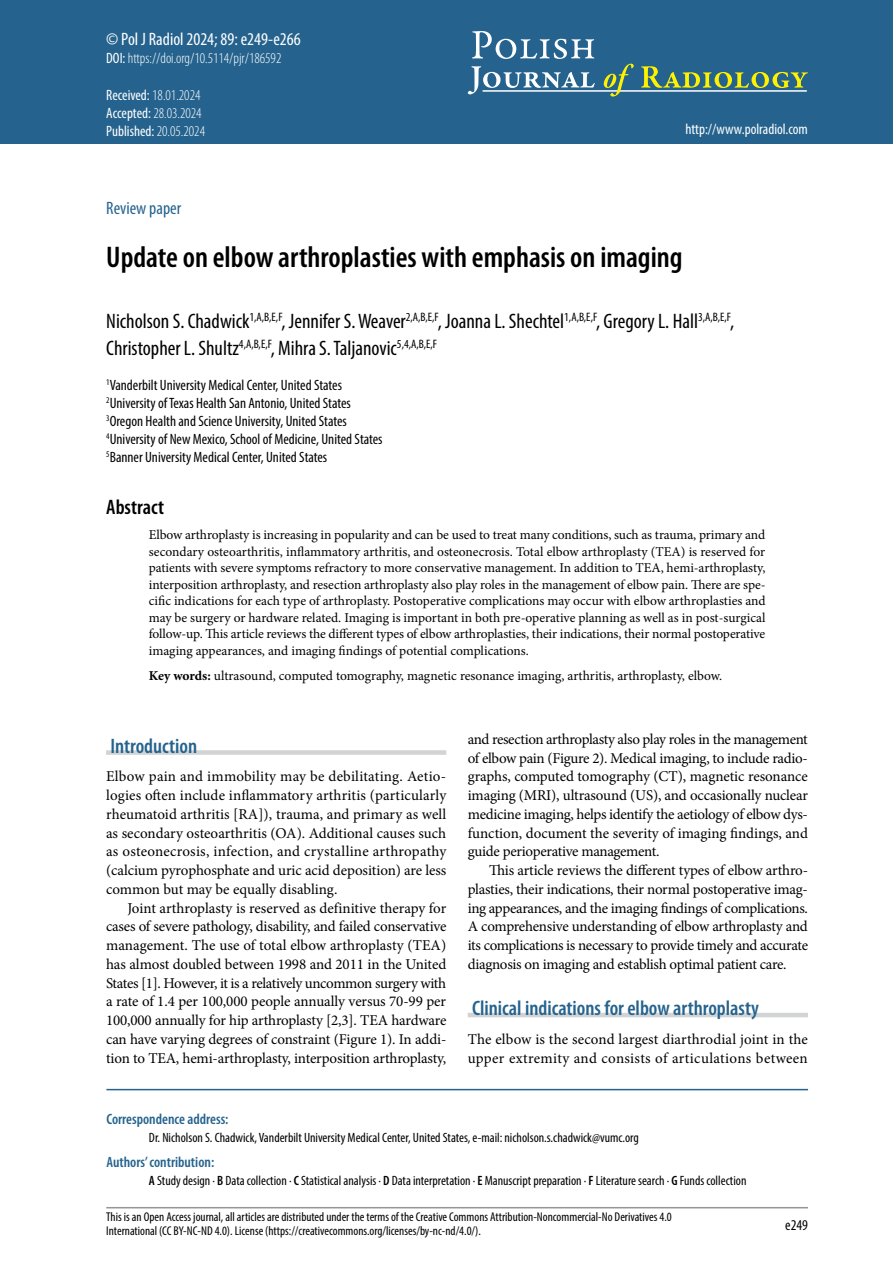
<style>
.page{position:relative;width:893px;height:1263px;background:#fff}
.page>*{position:absolute;margin:0;border:0;box-sizing:border-box;transform-origin:0 0}
.t1{font:600 condensed 30px "Myriad Pro";color:#000}
.t2{font:condensed 21px/27px "Myriad Pro";color:#000}
.t3{font:600 condensed 21px "Myriad Pro";color:#25638e}
.t4{font:600 condensed 21px "Myriad Pro";color:#000}
.t5{font:condensed 18px "Myriad Pro";color:#fff}
.t6{font:condensed 18px "Myriad Pro";color:#25638e}
.t7{font:15px/18.8px "Minion Pro";color:#000;text-align:justify}
.t8{font:condensed 15px/18px "Myriad Pro";color:#000}
.t9{font:300 condensed 15px/18px "Myriad Pro";color:#fff}
.t10{font:600 condensed 15px "Myriad Pro";color:#25638e}
.t11{font:condensed 15px "Myriad Pro";color:#fff}
.t12{font:13.5px/16.5px "Minion Pro";letter-spacing:-.005em;color:#000;text-align:justify}
.t13{font:condensed 13.5px "Myriad Pro";color:#000}
.t14{font:condensed 12.75px/14.2px "Myriad Pro";color:#000}
.s1{font-weight:400}
.s2{font-weight:700}
.s3{font-weight:600}
</style>
<div class="page">
<hr style="left:106px;top:1207px;width:702px;height:1px;background:#939598">
<div style="left:0;top:0;width:893px;height:144px;background:#25638e"></div>
<svg style="left:472px;top:31px;width:122px;height:28px"></svg>
<svg style="left:468px;top:66px;width:127px;height:28px"></svg>
<hr style="left:483px;top:90px;width:324px;height:2px;background:#fff">
<svg style="left:604px;top:64px;width:30px;height:33px"></svg>
<svg style="left:641px;top:66px;width:167px;height:22px"></svg>
<hr style="left:106px;top:1089px;width:702px;height:1px;background:#25638e">
<div style="left:106px;top:750px;width:340px;height:5px;background:#d1d3d4"></div>
<hr style="left:468px;top:1013px;width:340px;height:4px;background:#d1d3d4">
<p class="t5" style="left:106px;top:28px;width:196px">© Pol J Radiol 2024; 89: e249-e266</p>
<p class="t9" style="left:106px;top:48px;width:177px"><span class="s1">DOI:</span> https://doi.org/10.5114/pjr/186592</p>
<p class="t9" style="left:106px;top:86px;width:100px"><span class="s1">Received:</span> 18.01.2024<br><span class="s1">Accepted:</span> 28.03.2024<br><span class="s1">Published:</span> 20.05.2024</p>
<p class="t11" style="left:685px;top:120px;width:124px">http://www.polradiol.com</p>
<p class="t6" style="left:106px;top:197px;width:76px">Review paper</p>
<h1 class="t1" style="left:106px;top:238px;width:578px">Update on elbow arthroplasties with emphasis on imaging</h1>
<h2 class="t2" style="left:106px;top:307px;width:629px">Nicholson S. Chadwick<sup>1,A,B,E,F</sup>, Jennifer S. Weaver<sup>2,A,B,E,F</sup>, Joanna L. Shechtel<sup>1,A,B,E,F</sup>, Gregory L. Hall<sup>3,A,B,E,F</sup>,<br>Christopher L. Shultz<sup>4,A,B,E,F</sup>, Mihra S. Taljanovic<sup>5,4,A,B,E,F</sup></h2>
<p class="t8" style="left:106px;top:375px;width:278px"><sup>1</sup>Vanderbilt University Medical Center, United States <sup>2</sup>University of Texas Health San Antonio, United States <sup>3</sup>Oregon Health and Science University, United States <sup>4</sup>University of New Mexico, School of Medicine, United States <sup>5</sup>Banner University Medical Center, United States</p>
<h2 class="t4" style="left:106px;top:494px;width:59px">Abstract</h2>
<p class="t12" style="left:149px;top:527px;width:618px">Elbow arthroplasty is increasing in popularity and can be used to treat many conditions, such as trauma, primary and secondary osteoarthritis, inflammatory arthritis, and osteonecrosis. Total elbow arthroplasty (TEA) is reserved for patients with severe symptoms refractory to more conservative management. In addition to TEA, hemi-arthroplasty, interposition arthroplasty, and resection arthroplasty also play roles in the management of elbow pain. There are spe&shy;cific indications for each type of arthroplasty. Postoperative complications may occur with elbow arthroplasties and may be surgery or hardware related. Imaging is important in both pre-operative planning as well as in post-surgical follow-up. This article reviews the different types of elbow arthroplasties, their indications, their normal postoperative imaging appearances, and imaging findings of potential complications.</p>
<p class="t12" style="left:149px;top:667px;width:575px"><span class="s2">Key words:</span> ultrasound, computed tomography, magnetic resonance imaging, arthritis, arthroplasty, elbow.</p>
<h2 class="t3" style="left:110px;top:733px;width:88px">Introduction</h2>
<p class="t7" style="left:106px;top:767px;width:342px;text-align:left">Elbow pain and immobility may be debilitating. Aetio&shy;logies often include inflammatory arthritis (particularly rheumatoid arthritis [RA]), trauma, and primary as well as secondary osteoarthritis (OA). Additional causes such as osteonecrosis, infection, and crystalline arthropathy (calcium pyrophosphate and uric acid deposition) are less common but may be equally disabling.</p>
<p class="t7" style="left:106px;top:898px;width:342px;text-indent:21px">Joint arthroplasty is reserved as definitive therapy for cases of severe pathology, disability, and failed conservative management. The use of total elbow arthroplasty (TEA) has almost doubled between 1998 and 2011 in the United States [1]. However, it is a relatively uncommon surgery with a rate of 1.4 per 100,000 people annually versus 70-99 per 100,000 annually for hip arthroplasty [2,3]. TEA hardware can have varying degrees of constraint (Figure 1). In addi&shy;tion to TEA, hemi-arthroplasty, interposition arthroplasty,</p>
<p class="t7" style="left:468px;top:730px;width:342px">and resection arthroplasty also play roles in the management of elbow pain (Figure 2). Medical imaging, to include radio&shy;graphs, computed tomography (CT), magnetic resonance imaging (MRI), ultrasound (US), and occasionally nuclear medicine imaging, helps identify the aetiology of elbow dys&shy;function, document the severity of imaging findings, and guide perioperative management.</p>
<p class="t7" style="left:468px;top:861px;width:342px;text-indent:21px">This article reviews the different types of elbow arthro&shy;plasties, their indications, their normal postoperative imag&shy;ing appearances, and the imaging findings of complications.<br>A comprehensive understanding of elbow arthroplasty and its complications is necessary to provide timely and accurate diagnosis on imaging and establish optimal patient care.</p>
<h2 class="t3" style="left:472px;top:995px;width:288px">Clinical indications for elbow arthroplasty</h2>
<p class="t7" style="left:468px;top:1030px;width:342px">The elbow is the second largest diarthrodial joint in the upper extremity and consists of articulations between</p>
<p class="t10" style="left:106px;top:1110px;width:124px">Correspondence address:</p>
<p class="t13" style="left:149px;top:1130px;width:491px">Dr. Nicholson S. Chadwick, Vanderbilt University Medical Center, United States, e-mail: nicholson.s.chadwick@vumc.org</p>
<p class="t10" style="left:106px;top:1153px;width:109px">Authors’ contribution:</p>
<p class="t13" style="left:149px;top:1173px;width:599px"><span class="s3">A</span> Study design ∙ <span class="s3">B</span> Data collection ∙ <span class="s3">C</span> Statistical analysis ∙ <span class="s3">D</span> Data interpretation ∙ <span class="s3">E</span> Manuscript preparation ∙ <span class="s3">F</span> Literature search ∙ <span class="s3">G</span> Funds collection</p>
<p class="t14" style="left:106px;top:1209px;width:567px">This is an Open Access journal, all articles are distributed under the terms of the Creative Commons Attribution-Noncommercial-No Derivatives 4.0<br>International (CC BY-NC-ND 4.0). License (https://creativecommons.org/licenses/by-nc-nd/4.0/).</p>
<p class="t8" style="left:785px;top:1216px;width:24px">e249</p>
</div>
